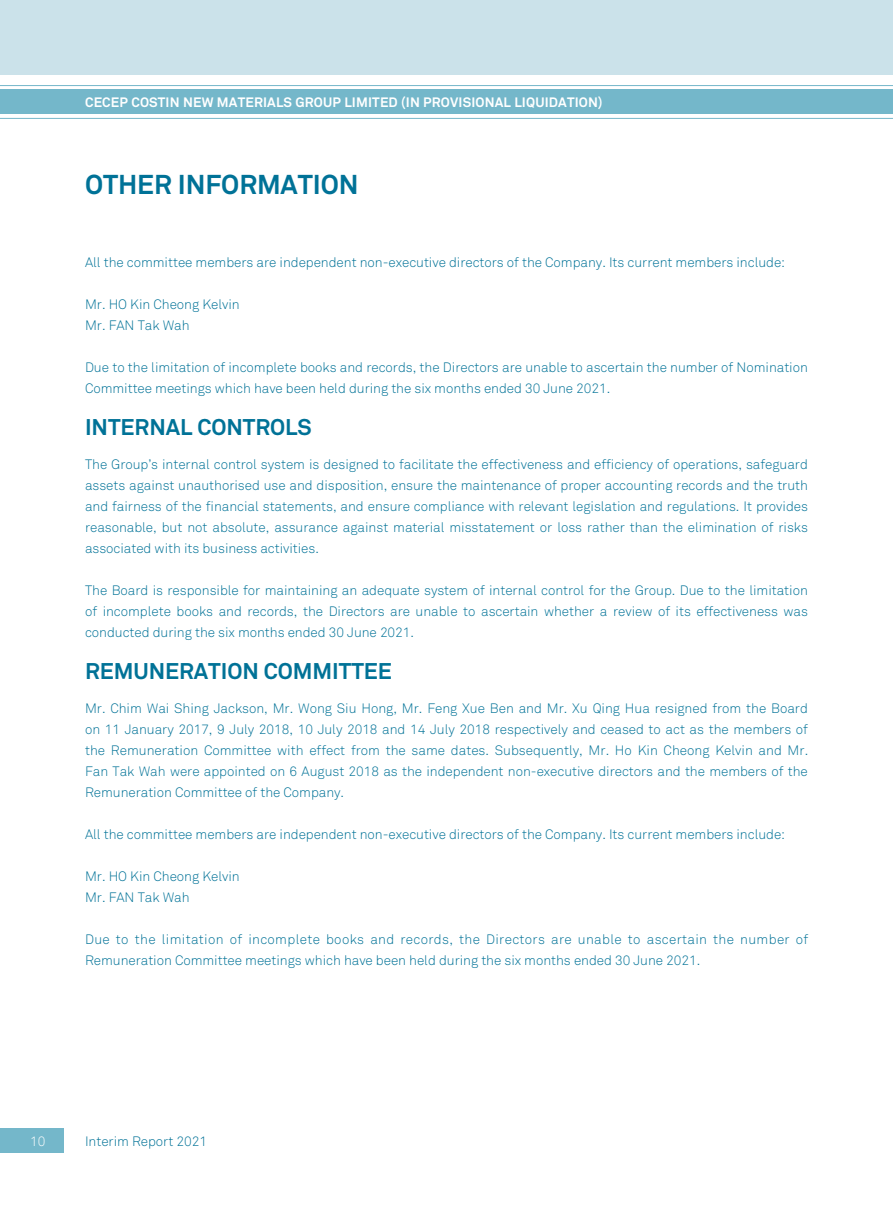
<style>
.page{position:relative;width:893px;height:1212px;background:#fff}
.page>*{position:absolute;margin:0;border:0;box-sizing:border-box;transform-origin:0 0}
.t1{font:700 27px "Akkurat Pro";letter-spacing:-.005em;color:#007297}
.t2{font:700 22.5px "Akkurat Pro";letter-spacing:-.005em;color:#007297}
.t3{font:13.5px/21px "Akkurat Light Pro";letter-spacing:-.005em;color:#007297}
.t4{font:13.5px/21px "Akkurat Light Pro";letter-spacing:.025em;color:#007297}
.t5{font:700 13.5px "Akkurat Pro";letter-spacing:.01em;color:#fff}
.t6{font:13.5px "Akkurat Light Pro";color:#fff}
</style>
<div class="page">
<div style="left:0;top:89px;width:893px;height:25px;background:#74b7ca"></div>
<hr style="left:0;top:85px;width:893px;height:1px;background:#74b7ca">
<hr style="left:0;top:118px;width:893px;height:1px;background:#74b7ca">
<div style="left:0;top:0;width:893px;height:75px;background:#cbe2ea"></div>
<div style="left:0;top:1127px;width:64px;height:25px;background:#74b7ca"></div>
<p class="t5" style="left:85px;top:93px;width:519px">CECEP COSTIN NEW MATERIALS GROUP LIMITED (IN PROVISIONAL LIQUIDATION)</p>
<h1 class="t1" style="left:85px;top:168px;width:275px">OTHER INFORMATION</h1>
<p class="t3" style="left:85px;top:252px;width:702px">All the committee members are independent non-executive directors of the Company. Its current members include:</p>
<p class="t3" style="left:85px;top:294px;width:156px">Mr. HO Kin Cheong Kelvin<br>Mr. FAN Tak Wah</p>
<p class="t3" style="left:85px;top:357px;width:724px">Due to the limitation of incomplete books and records, the Directors are unable to ascertain the number of Nomination<br>Committee meetings which have been held during the six months ended 30 June 2021.</p>
<h2 class="t2" style="left:85px;top:413px;width:228px">INTERNAL CONTROLS</h2>
<p class="t3" style="left:85px;top:454px;width:724px;text-align:justify">The Group’s internal control system is designed to facilitate the effectiveness and efficiency of operations, safeguard assets against unauthorised use and disposition, ensure the maintenance of proper accounting records and the truth and fairness of the financial statements, and ensure compliance with relevant legislation and regulations. It provides reasonable, but not absolute, assurance against material misstatement or loss rather than the elimination of risks associated with its business activities.</p>
<p class="t3" style="left:85px;top:580px;width:724px;text-align:justify">The Board is responsible for maintaining an adequate system of internal control for the Group. Due to the limitation of incomplete books and records, the Directors are unable to ascertain whether a review of its effectiveness was conducted during the six months ended 30 June 2021.</p>
<h2 class="t2" style="left:85px;top:657px;width:309px">REMUNERATION COMMITTEE</h2>
<p class="t3" style="left:85px;top:698px;width:725px;text-align:justify">Mr. Chim Wai Shing Jackson, Mr. Wong Siu Hong, Mr. Feng Xue Ben and Mr. Xu Qing Hua resigned from the Board on 11 January 2017, 9 July 2018, 10 July 2018 and 14 July 2018 respectively and ceased to act as the members of the Remuneration Committee with effect from the same dates. Subsequently, Mr. Ho Kin Cheong Kelvin and Mr.<br>Fan Tak Wah were appointed on 6 August 2018 as the independent non-executive directors and the members of the Remuneration Committee of the Company.</p>
<p class="t3" style="left:85px;top:824px;width:702px">All the committee members are independent non-executive directors of the Company. Its current members include:</p>
<p class="t3" style="left:85px;top:866px;width:156px">Mr. HO Kin Cheong Kelvin<br>Mr. FAN Tak Wah</p>
<p class="t4" style="left:85px;top:929px;width:725px">Due to the limitation of incomplete books and records, the Directors are unable to ascertain the number of<br>Remuneration Committee meetings which have been held during the six months ended 30 June 2021.</p>
<p class="t6" style="left:30px;top:1133px;width:17px">10</p>
<p class="t3" style="left:85px;top:1131px;width:123px">Interim Report 2021</p>
</div>
